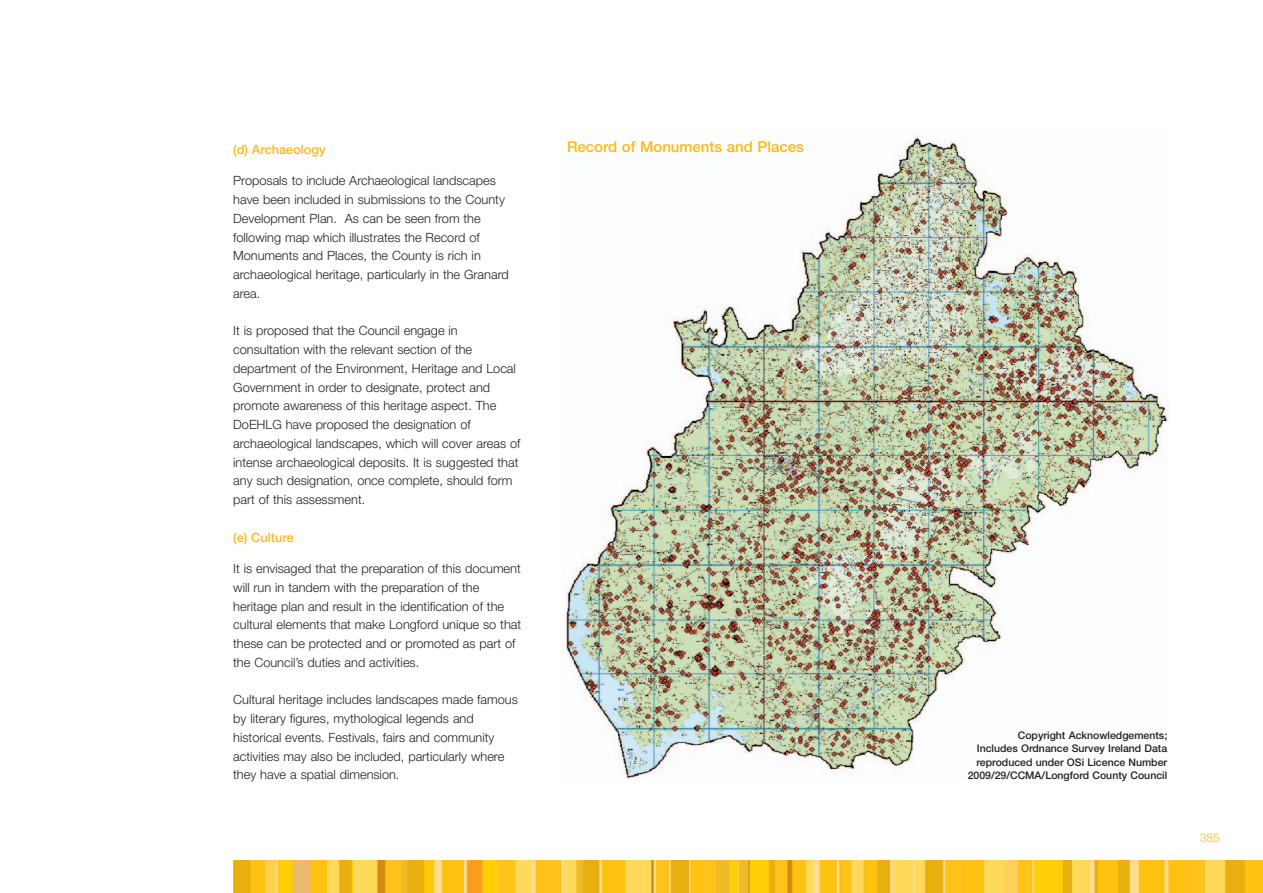
<style>
.page{position:relative;width:1263px;height:893px;background:#fff}
.page>*{position:absolute;margin:0;border:0;box-sizing:border-box;transform-origin:0 0}
.t1{font:500 15px "Helvetica Neue";color:#fcb914}
.t2{font:300 12.75px/18.8px "Helvetica Neue";color:#231f20}
.t3{font:500 12.75px "Helvetica Neue";color:#fcb914}
.t4{font:300 12px "Helvetica Neue";color:#fcb914}
.t5{font:500 10.5px/13.5px "Helvetica Neue";color:#231f20;text-align:right}
</style>
<div class="page">
<img style="left:233px;top:861px;width:1029px;height:32px">
<img style="left:564px;top:135px;width:605px;height:645px">
<p class="t3" style="left:233px;top:145px;width:94px">(d) Archaeology</p>
<p class="t2" style="left:233px;top:173px;width:277px">Proposals to include Archaeological landscapes have been included in submissions to the County Development Plan. As can be seen from the following map which illustrates the Record of Monuments and Places, the County is rich in archaeological heritage, particularly in the Granard area.</p>
<p class="t2" style="left:233px;top:323px;width:289px">It is proposed that the Council engage in consultation with the relevant section of the department of the Environment, Heritage and Local Government in order to designate, protect and promote awareness of this heritage aspect. The DoEHLG have proposed the designation of archaeological landscapes, which will cover areas of intense archaeological deposits. It is suggested that any such designation, once complete, should form part of this assessment.</p>
<p class="t3" style="left:233px;top:532px;width:62px">(e) Culture</p>
<p class="t2" style="left:233px;top:560px;width:289px">It is envisaged that the preparation of this document will run in tandem with the preparation of the heritage plan and result in the identification of the cultural elements that make Longford unique so that these can be protected and or promoted as part of the Council’s duties and activities.</p>
<p class="t2" style="left:233px;top:692px;width:286px">Cultural heritage includes landscapes made famous by literary figures, mythological legends and historical events. Festivals, fairs and community activities may also be included, particularly where they have a spatial dimension.</p>
<p class="t1" style="left:567px;top:142px;width:239px">Record of Monuments and Places</p>
<p class="t5" style="left:968px;top:729px;width:201px">Copyright Acknowledgements;<br>Includes Ordnance Survey Ireland Data reproduced under OSi Licence Number 2009/29/CCMA/Longford County Council</p>
<p class="t4" style="left:1200px;top:834px;width:22px">385</p>
</div>
